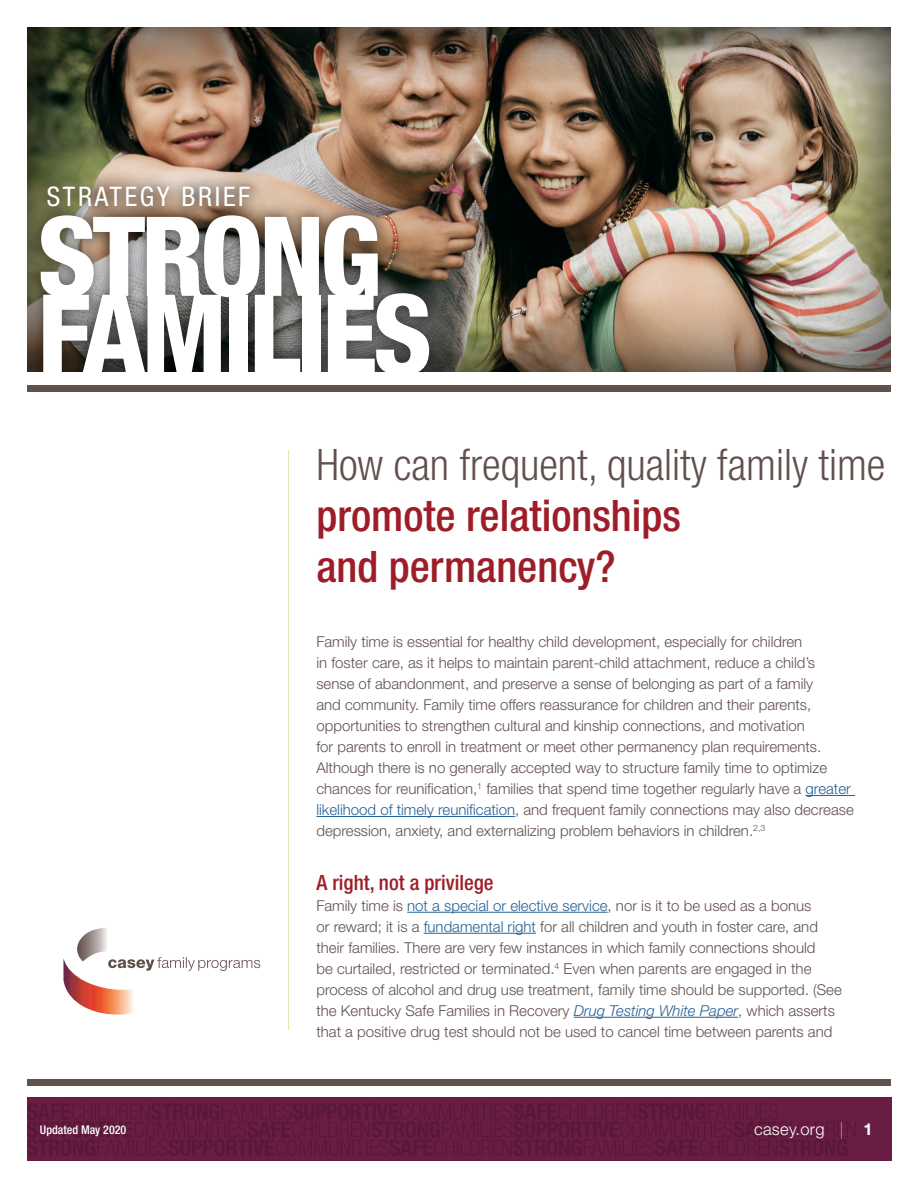
<style>
.page{position:relative;width:918px;height:1188px;background:#fff}
.page>*{position:absolute;margin:0;border:0;box-sizing:border-box;transform-origin:0 0}
.t1{font:800 condensed 110.55px/77.8px "Helvetica Neue LT Std";letter-spacing:-.04em;color:#fff}
.intro_line{font:500 condensed 43.5px/51px "Helvetica Neue LT Std";color:#9d1e28}
.t2{font:condensed 27px "Helvetica Neue LT Std";letter-spacing:.1em;color:#fff}
.Head_2{font:500 condensed 21px "Helvetica Neue LT Std";color:#9d1e28}
.t3{font:300 16.5px "Helvetica Neue LT Std";letter-spacing:.02em;color:#fff}
.body{font:300 15px/21px "Helvetica Neue LT Std";color:#61504d}
.t4{font:500 condensed 12px "Helvetica Neue LT Std";color:#fff}
.s1{font-weight:300;color:#61504d}
.s2{color:#266194}
.s3{font-style:italic;color:#266194}
.s4{color:#f28a20}
.s5{font-weight:700}
</style>
<div class="page">
<div style="left:27px;top:1098px;width:864px;height:63px;background:#691d45"></div>
<div style="left:27px;top:1079px;width:864px;height:7px;background:#61504d"></div>
<svg style="left:27px;top:1103px;width:829px;height:53px"></svg>
<div style="left:26px;top:27px;width:865px;height:348px;background:#000;opacity:.75"></div>
<div style="left:25px;top:171px;width:420px;height:220px;background:#000;opacity:.6"></div>
<div style="left:27px;top:385px;width:864px;height:7px;background:#61504d"></div>
<hr style="left:288px;top:450px;width:1px;height:580px;background:#e6e2b2">
<svg style="left:63px;top:928px;width:197px;height:87px"></svg>
<div style="left:27px;top:373px;width:864px;height:12px;background:#fff"></div>
<hr style="left:806px;top:795px;width:49px;height:1px;background:#266194">
<hr style="left:316px;top:816px;width:199px;height:1px;background:#266194">
<hr style="left:407px;top:912px;width:201px;height:1px;background:#266194">
<hr style="left:424px;top:933px;width:112px;height:1px;background:#266194">
<hr style="left:574px;top:1017px;width:164px;height:1px;background:#266194">
<p class="t2" style="left:47px;top:181px;width:205px">STRATEGY BRIEF</p>
<p class="t1" style="left:38px;top:216px;width:396px">STRONG<br>FAMILIES</p>
<p class="intro_line" style="left:316px;top:439px;width:571px"><span class="s1">How can frequent, quality family time </span>promote relationships<br>and permanency?</p>
<p class="t4" style="left:40px;top:1122px;width:88px">Updated May 2020</p>
<p class="body" style="left:316px;top:631px;width:539px">Family time is essential for healthy child development, especially for children<br>in foster care, as it helps to maintain parent-child attachment, reduce a child’s sense of abandonment, and preserve a sense of belonging as part of a family<br>and community. Family time offers reassurance for children and their parents, opportunities to strengthen cultural and kinship connections, and motivation<br>for parents to enroll in treatment or meet other permanency plan requirements.<br>Although there is no generally accepted way to structure family time to optimize chances for reunification,<sup>1</sup> families that spend time together regularly have a <span class="s2">greater likelihood of timely reunification</span>, and frequent family connections may also decrease depression, anxiety, and externalizing problem behaviors in children.<sup>2,3</sup></p>
<p class="Head_2" style="left:316px;top:870px;width:179px">A right, not a privilege</p>
<p class="body" style="left:316px;top:895px;width:527px">Family time is <span class="s2">not a special or elective service</span>, nor is it to be used as a bonus<br>or reward; it is a <span class="s2">fundamental right</span> for all children and youth in foster care, and their families. There are very few instances in which family connections should<br>be curtailed, restricted or terminated.<sup>4</sup> Even when parents are engaged in the process of alcohol and drug use treatment, family time should be supported. (See the Kentucky Safe Families in Recovery <span class="s3">Drug Testing White Paper</span>, which asserts that a positive drug test should not be used to cancel time between parents and</p>
<p class="t3" style="left:754px;top:1119px;width:120px">casey.org <span class="s4">|</span> <span class="s5">1</span></p>
</div>
